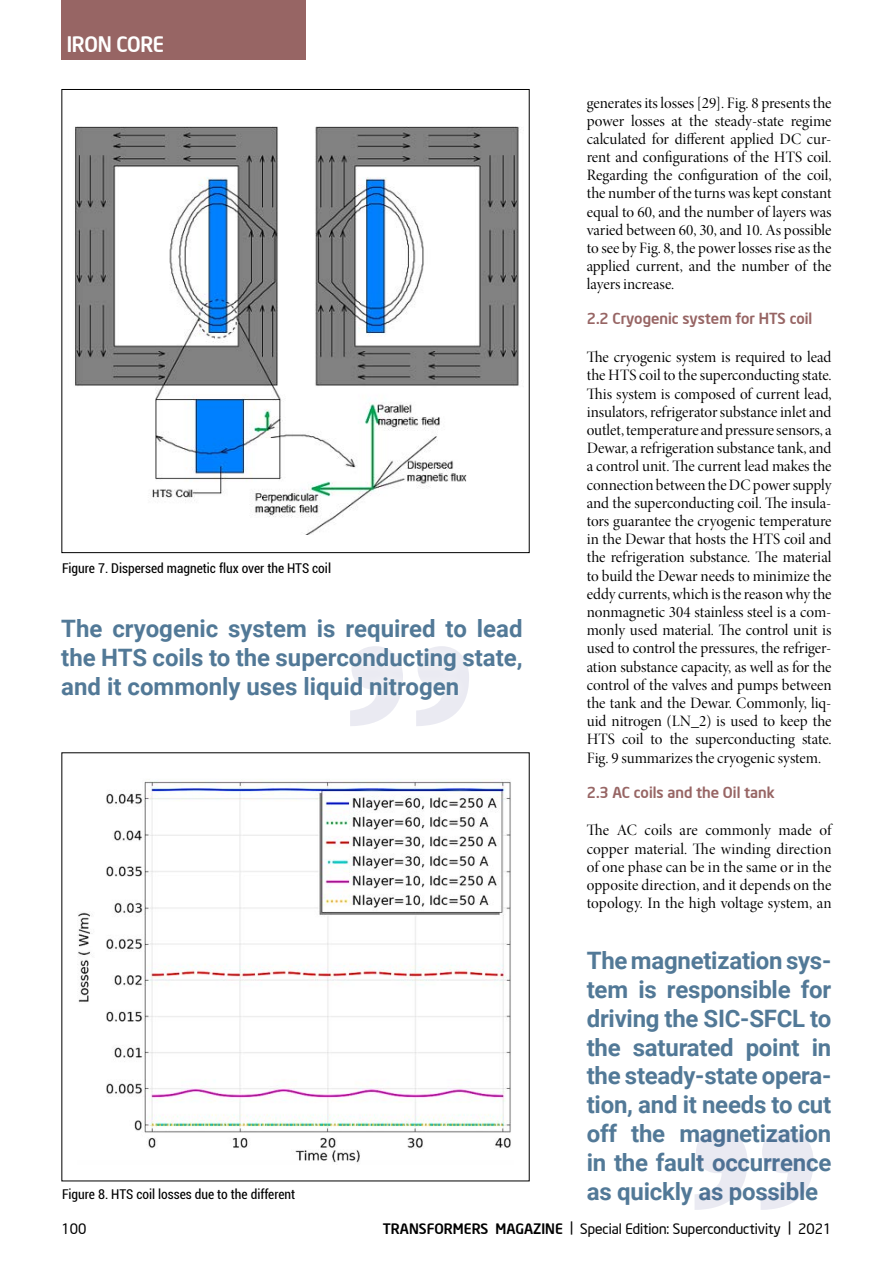
<style>
.page{position:relative;width:893px;height:1263px;background:#fff}
.page>*{position:absolute;margin:0;border:0;box-sizing:border-box;transform-origin:0 0}
.t1{font:700 24px/28.8px "Roboto";letter-spacing:-.01em;color:#527997;text-align:justify}
.t2{font:500 21px "Neo Sans Intel";letter-spacing:-.02em;color:#fff}
.t3{font:15.9px/18.1px "Minion Pro Disp";color:#000;text-align:justify}
.t4{font:500 15px "Neo Sans Intel";color:#976564}
.t5{font:14.25px "Neo Sans Intel";color:#000}
.t6{font:condensed 13.5px "Roboto";color:#000}
.s1{font-weight:500}
</style>
<div class="page">
<img style="left:75px;top:126px;width:444px;height:408px">
<img style="left:78px;top:779px;width:433px;height:384px">
<svg style="left:350px;top:709px;width:109px;height:17px"></svg>
<svg style="left:695px;top:1130px;width:119px;height:80px"></svg>
<div style="left:62px;top:0;width:244px;height:60px;background:#976564"></div>
<h2 class="t2" style="left:67px;top:31px;width:99px">IRON CORE</h2>
<p class="t6" style="left:62px;top:558px;width:271px">Figure 7. Dispersed magnetic flux over the HTS coil</p>
<h1 class="t1" style="left:61px;top:613px;width:463px">The cryogenic system is required to lead the HTS coils to the superconducting state, and it commonly uses liquid nitrogen</h1>
<p class="t6" style="left:62px;top:1185px;width:235px">Figure 8. HTS coil losses due to the different</p>
<p class="t3" style="left:587px;top:94px;width:246px">generates its losses [29]. Fig. 8 presents the power losses at the steady-state regime calculated for different applied DC cur&shy;rent and configurations of the HTS coil.<br>Regarding the configuration of the coil, the number of the turns was kept constant equal to 60, and the number of layers was varied between 60, 30, and 10. As possible to see by Fig. 8, the power losses rise as the applied current, and the number of the layers increase.</p>
<p class="t4" style="left:587px;top:309px;width:227px">2.2 Cryogenic system for HTS coil</p>
<p class="t3" style="left:587px;top:348px;width:246px">The cryogenic system is required to lead the HTS coil to the superconducting state.<br>This system is composed of current lead, insulators, refrigerator substance inlet and outlet, temperature and pressure sensors, a Dewar, a refrigeration substance tank, and a control unit. The current lead makes the connection between the DC power supply and the superconducting coil. The insula&shy;tors guarantee the cryogenic temperature in the Dewar that hosts the HTS coil and the refrigeration substance. The material to build the Dewar needs to minimize the eddy currents, which is the reason why the nonmagnetic 304 stainless steel is a com&shy;monly used material. The control unit is used to control the pressures, the refriger&shy;ation substance capacity, as well as for the control of the valves and pumps between the tank and the Dewar. Commonly, liq&shy;uid nitrogen (LN_2) is used to keep the HTS coil to the superconducting state.<br>Fig. 9 summarizes the cryogenic system.</p>
<p class="t4" style="left:587px;top:782px;width:190px">2.3 AC coils and the Oil tank</p>
<p class="t3" style="left:587px;top:821px;width:246px">The AC coils are commonly made of copper material. The winding direction of one phase can be in the same or in the opposite direction, and it depends on the topology. In the high voltage system, an</p>
<h1 class="t1" style="left:587px;top:945px;width:246px">The magnetization sys&shy;tem is responsible for driving the SIC-SFCL to the saturated point in the steady-state opera&shy;tion, and it needs to cut off the magnetization in the fault occurrence as quickly as possible</h1>
<p class="t5" style="left:61px;top:1220px;width:26px">100</p>
<p class="t5" style="left:383px;top:1220px;width:450px"><span class="s1">TRANSFORMERS MAGAZINE</span> | Special Edition: Superconductivity | 2021</p>
</div>
